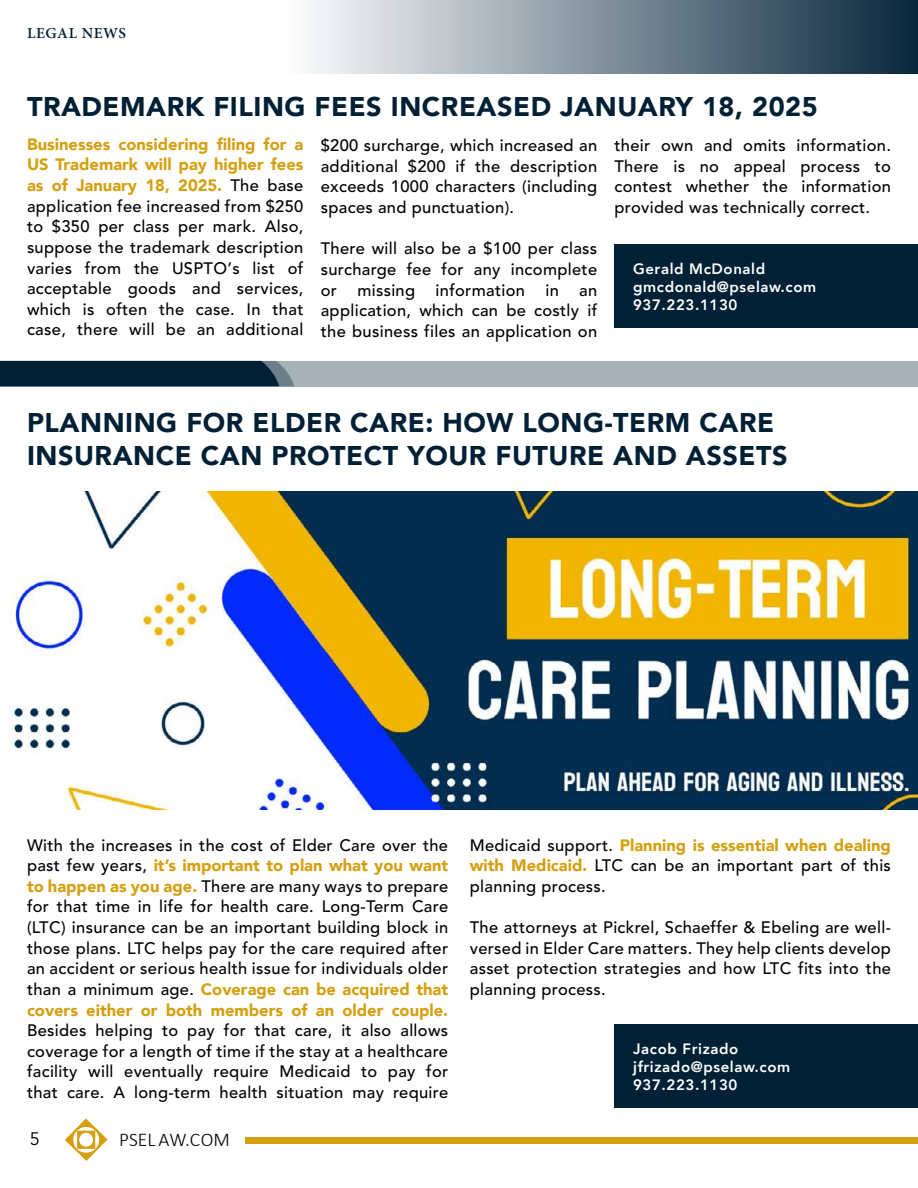
<style>
.page{position:relative;width:918px;height:1188px;background:#fff}
.page>*{position:absolute;margin:0;border:0;box-sizing:border-box;transform-origin:0 0}
.t1{font:900 27px/32.4px "Avenir";letter-spacing:.02em;color:#002036}
.t2{font:300 19.5px "Calibri";color:#000}
.t3{font:18px "Avenir";color:#000}
.t4{font:500 16.5px/20.7px "Avenir";letter-spacing:.02em;color:#000;text-align:justify}
.t5{font:800 15px/18px "Avenir";letter-spacing:.04em;color:#fff}
.t6{font:700 15px "Adobe Hebrew";letter-spacing:.04em;color:#002036}
.s1{font-weight:900;color:#d59f0f}
</style>
<div class="page">
<svg style="left:65px;top:1118px;width:43px;height:43px"></svg>
<div style="left:245px;top:1138px;width:673px;height:6px;background:#d59f0f"></div>
<div style="left:284px;top:0;width:634px;height:74px;background:linear-gradient(to right,#fff,#08263c)"></div>
<div style="left:615px;top:244px;width:303px;height:84px;background:#002036"></div>
<div style="left:615px;top:1024px;width:303px;height:84px;background:#002036"></div>
<div style="left:0;top:361px;width:918px;height:25px;background:#a6b1b8"></div>
<svg style="left:0;top:361px;width:294px;height:25px;background:#09283d"></svg>
<img style="left:10px;top:492px;width:908px;height:318px">
<p class="t6" style="left:27px;top:24px;width:100px">LEGAL NEWS</p>
<h1 class="t1" style="left:27px;top:89px;width:792px">TRADEMARK FILING FEES INCREASED JANUARY 18, 2025</h1>
<p class="t4" style="left:27px;top:134px;width:278px"><span class="s1">Businesses considering filing for a US Trademark will pay higher fees as of January 18, 2025.</span> The base application fee increased from $250 to $350 per class per mark. Also, suppose the trademark description varies from the USPTO’s list of acceptable goods and services, which is often the case. In that case, there will be an additional</p>
<p class="t4" style="left:321px;top:136px;width:278px">$200 surcharge, which increased an additional $200 if the description exceeds 1000 characters (including spaces and punctuation).</p>
<p class="t4" style="left:321px;top:239px;width:278px">There will also be a $100 per class surcharge fee for any incomplete or missing information in an application, which can be costly if the business files an application on</p>
<p class="t4" style="left:615px;top:136px;width:278px">their own and omits information.<br>There is no appeal process to contest whether the information provided was technically correct.</p>
<p class="t5" style="left:633px;top:260px;width:185px">Gerald McDonald gmcdonald@pselaw.com<br>937.223.1130</p>
<h1 class="t1" style="left:27px;top:406px;width:762px">PLANNING FOR ELDER CARE: HOW LONG-TERM CARE<br>INSURANCE CAN PROTECT YOUR FUTURE AND ASSETS</h1>
<p class="t4" style="left:27px;top:835px;width:423px">With the increases in the cost of Elder Care over the past few years, <span class="s1">it’s important to plan what you want to happen as you age.</span> There are many ways to prepare for that time in life for health care. Long-Term Care (LTC) insurance can be an important building block in those plans. LTC helps pay for the care required after an accident or serious health issue for individuals older than a minimum age. <span class="s1">Coverage can be acquired that covers either or both members of an older couple.</span></p>
<p class="t4" style="left:27px;top:1021px;width:423px">Besides helping to pay for that care, it also allows coverage for a length of time if the stay at a healthcare facility will eventually require Medicaid to pay for that care. A long-term health situation may require</p>
<p class="t3" style="left:30px;top:1126px;width:12px">5</p>
<p class="t2" style="left:119px;top:1128px;width:112px">PSEL AW.COM</p>
<p class="t4" style="left:470px;top:835px;width:423px">Medicaid support. <span class="s1">Planning is essential when dealing with Medicaid.</span> LTC can be an important part of this planning process.</p>
<p class="t4" style="left:470px;top:918px;width:423px">The attorneys at Pickrel, Schaeffer &amp; Ebeling are well&shy;versed in Elder Care matters. They help clients develop asset protection strategies and how LTC fits into the planning process.</p>
<p class="t5" style="left:633px;top:1040px;width:158px">Jacob Frizado jfrizado@pselaw.com<br>937.223.1130</p>
</div>
